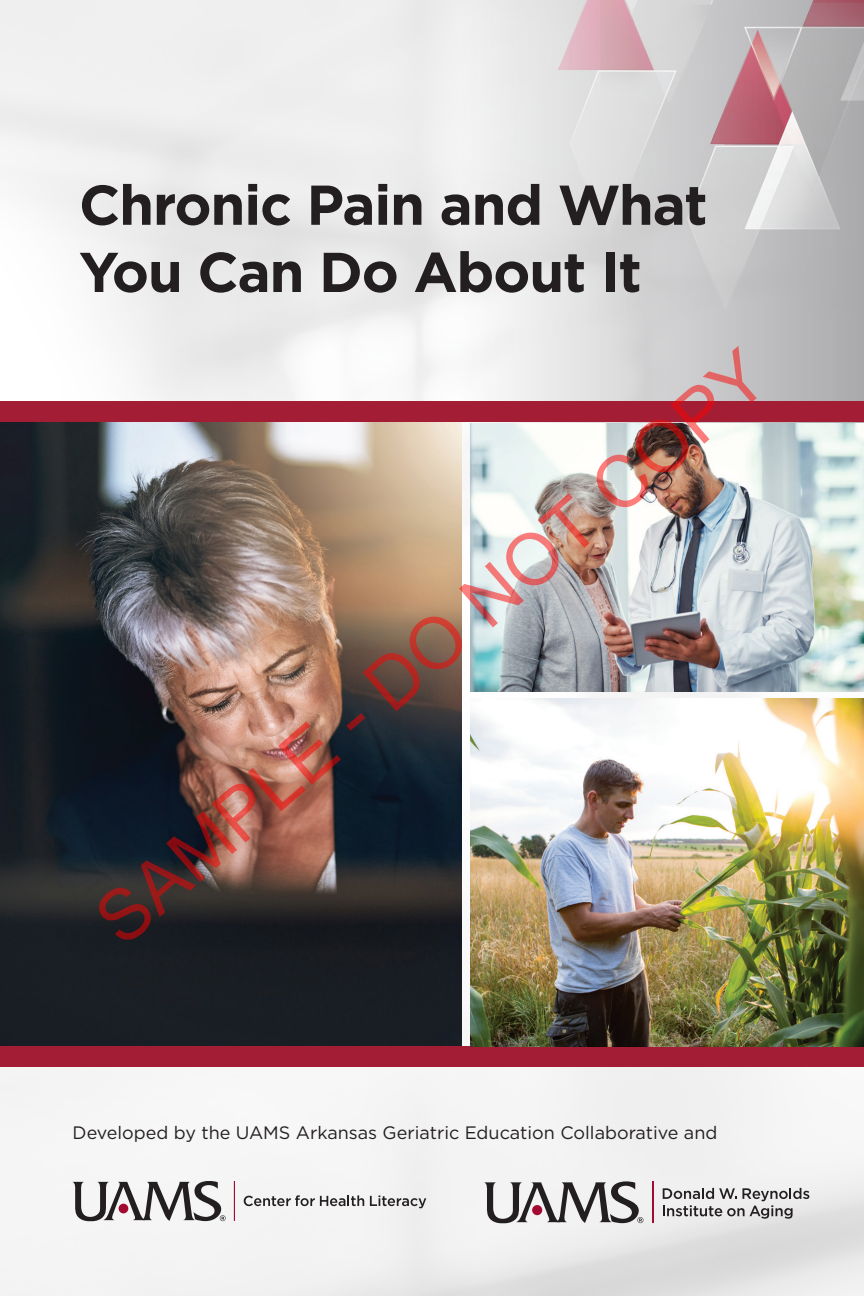
<style>
.page{position:relative;width:864px;height:1296px;background:#fff}
.page>*{position:absolute;margin:0;border:0;box-sizing:border-box;transform-origin:0 0}
.t1{font:72px "Arial";color:rgb(255 0 0/.5)}
.t2{font:700 56px/67.2px "Gotham";letter-spacing:-.02em;color:#231f20}
.t3{font:18px "Gotham";color:#231f20}
</style>
<div class="page">
<img style="left:0;top:691px;width:864px;height:605px">
<svg style="left:0;top:0;width:864px;height:477px;fill:#eee"></svg>
<img style="left:558px;top:0;width:306px;height:369px">
<img style="left:0;top:422px;width:462px;height:625px">
<div style="left:0;top:1047px;width:864px;height:20px;background:#a31e35"></div>
<svg style="left:244px;top:1195px;width:120px;height:11px"></svg>
<svg style="left:370px;top:1196px;width:56px;height:12px"></svg>
<hr style="left:234px;top:1181px;width:1px;height:40px;background:#a30a32">
<svg style="left:73px;top:1181px;width:153px;height:40px"></svg>
<hr style="left:652px;top:1181px;width:1px;height:42px;background:#a30a32">
<svg style="left:663px;top:1188px;width:146px;height:31px"></svg>
<svg style="left:484px;top:1181px;width:159px;height:42px"></svg>
<div style="left:0;top:401px;width:864px;height:21px;background:#a31e35"></div>
<img style="left:470px;top:423px;width:394px;height:268px">
<img style="left:470px;top:699px;width:394px;height:348px">
<h2 class="t2" style="left:79px;top:171px;width:630px">Chronic Pain and What<br>You Can Do About It</h2>
<h1 class="t1" style="left:76px;top:894px;width:862px;rotate:-41deg">SAMPLE - DO NOT COPY</h1>
<p class="t3" style="left:73px;top:1121px;width:646px">Developed by the UAMS Arkansas Geriatric Education Collaborative and</p>
</div>
